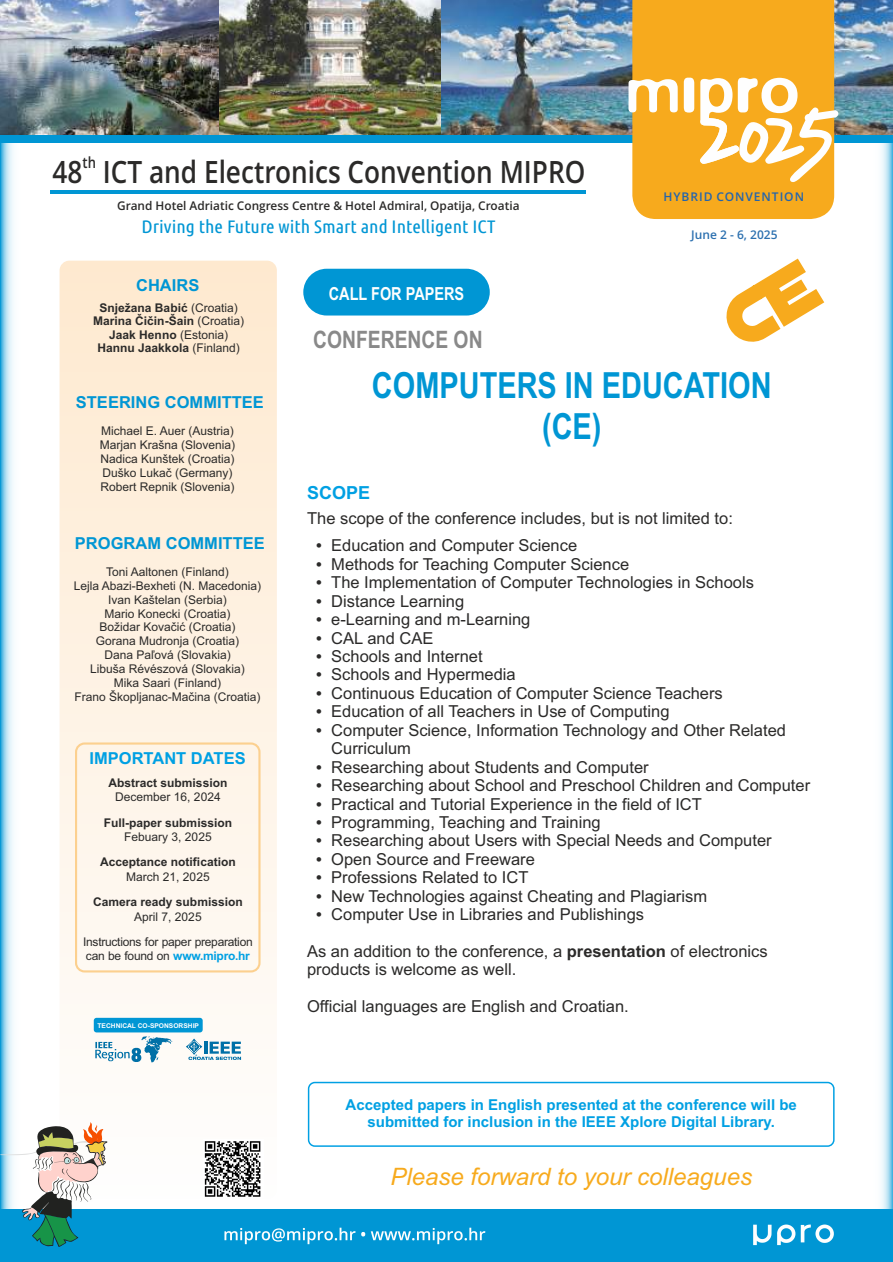
<style>
.page{position:relative;width:893px;height:1262px;background:#fff}
.page>*{position:absolute;margin:0;border:0;box-sizing:border-box;transform-origin:0 0}
.t1{font:700 36px/41.1px "Arial Narrow";color:#0096d4;text-align:center}
.t2{font:600 30.75px "Open Sans";color:#2b2a29;scale:.85 1}
.t3{font:italic 24px "Arial";color:#f7aa1d}
.t4{font:700 24px "Arial Narrow";color:#898989}
.t5{font:18px "Ubuntu Condensed";color:#0096d4;scale:1.09 1}
.t6{font:700 18px "Arial Narrow";color:#fefefe}
.t7{font:700 18px "Arial";color:#00a0e3}
.t8{font:16.5px/18.5px "Arial";color:#2b2a29}
.t9{font:700 16.5px "Arial";color:#0096d4}
.t10{font:700 16.5px "Arial";color:#00a0e3}
.t11{font:600 15.3px "Open Sans";color:#2b2a29;scale:.85 1}
.t12{font:700 15px/16.8px "Arial";color:#00a0e3;text-align:center}
.t13{font:12px/14px "Arial";color:#2b2a29}
.t14{font:700 12px/13.4px "Arial";color:#2b2a29;text-align:center}
.t15{font:12px/25.5px "Arial";letter-spacing:-.02em;color:#2b2a29;text-align:center}
.t16{font:600 12px "Open Sans";color:#2b2a29}
.t17{font:600 12px "Open Sans";letter-spacing:.08em;color:#2364ad}
.t18{font:600 12px "Open Sans";color:#2d71b0}
.t19{font:700 6.6px "Arial";color:#fff}
.s1{font-weight:400}
.s2{font-weight:700;color:#00a0e3}
.s3{font-weight:700}
</style>
<div class="page">
<svg style="left:881px;top:143px;width:12px;height:1066px"></svg>
<svg style="left:0;top:143px;width:14px;height:979px;background:#a8dbf0"></svg>
<div style="left:0;top:1209px;width:893px;height:53px;background:#0096d4"></div>
<svg style="left:753px;top:1224px;width:18px;height:21px"></svg>
<svg style="left:777px;top:1224px;width:56px;height:21px"></svg>
<svg style="left:726px;top:259px;width:98px;height:83px"></svg>
<div style="left:60px;top:261px;width:217px;height:937px;background:linear-gradient(to bottom,#fee9cf,#fefefd);border-radius:10px"></div>
<svg style="left:224px;top:1227px;width:261px;height:17px"></svg>
<svg style="left:0;top:1122px;width:107px;height:125px"></svg>
<div style="left:303px;top:269px;width:187px;height:46px;background:#0096d4;border-radius:23px"></div>
<div style="left:205px;top:1139px;width:59px;height:58px;background:#fff"></div>
<div style="left:308px;top:1081px;width:526px;height:65px;border:1px solid #00a0e3;border-radius:6px"></div>
<svg style="left:95px;top:1036px;width:77px;height:26px"></svg>
<svg style="left:186px;top:1038px;width:55px;height:22px"></svg>
<div style="left:94px;top:1017px;width:109px;height:15px;background:#0096d4;border-radius:3px"></div>
<div style="left:75px;top:742px;width:185px;height:230px;border:2px solid #fcd08f;border-radius:9px"></div>
<div style="left:0;top:98px;width:893px;height:45px;background:#0096d4"></div>
<img style="left:838px;top:0;width:55px;height:134px">
<img style="left:219px;top:0;width:409px;height:134px">
<img style="left:0;top:0;width:219px;height:134px">
<hr style="left:50px;top:190px;width:535px;height:4px;background:#0096d4">
<svg style="left:628px;top:0;width:210px;height:219px;background:#f5b643"></svg>
<svg style="left:203px;top:1139px;width:59px;height:59px"></svg>
<svg style="left:205px;top:1141px;width:55px;height:55px"></svg>
<p class="t11" style="left:82px;top:156px;width:17px">th</p>
<h2 class="t2" style="left:53px;top:160px;width:628px">48 ICT and Electronics Convention MIPRO</h2>
<p class="t16" style="left:117px;top:200px;width:404px">Grand Hotel Adriatic Congress Centre &amp; Hotel Admiral, Opatija, Croatia</p>
<p class="t5" style="left:141px;top:219px;width:326px">Driving the Future with Smart and Intelligent ICT</p>
<p class="t9" style="left:136px;top:279px;width:65px">CHAIRS</p>
<p class="t14" style="left:93px;top:302px;width:152px">Snježana Babić <span class="s1">(Croatia)<br></span>Marina Čičin-Šain <span class="s1">(Croatia)<br></span>Jaak Henno <span class="s1">(Estonia)<br></span>Hannu Jaakkola <span class="s1">(Finland)</span></p>
<p class="t6" style="left:329px;top:286px;width:137px">CALL FOR PAPERS</p>
<h3 class="t4" style="left:313px;top:331px;width:171px">CONFERENCE ON</h3>
<p class="t17" style="left:663px;top:192px;width:142px">HYBRID CONVENTION</p>
<p class="t18" style="left:691px;top:230px;width:88px">June 2 - 6, 2025</p>
<p class="t9" style="left:76px;top:396px;width:189px">STEERING COMMITTEE</p>
<p class="t13" style="left:100px;top:425px;width:137px">Michael E. Auer (Austria)<br>Marjan Krašna (Slovenia)<br>Nadica Kunštek (Croatia)<br>Duško Lukač (Germany)<br>Robert Repnik (Slovenia)</p>
<p class="t9" style="left:75px;top:537px;width:191px">PROGRAM COMMITTEE</p>
<p class="t13" style="left:74px;top:566px;width:189px;text-align:center">Toni Aaltonen (Finland)<br>Lejla Abazi-Bexheti (N. Macedonia)<br>Ivan Kaštelan (Serbia)<br>Mario Konecki (Croatia)<br>Božidar Kovačić (Croatia)<br>Gorana Mudronja (Croatia)<br>Dana Paľová (Slovakia)<br>Libuša Révészová (Slovakia)<br>Mika Saari (Finland)<br>Frano Škopljanac-Mačina (Croatia)</p>
<p class="t10" style="left:89px;top:752px;width:158px">IMPORTANT DATES</p>
<p class="t14" style="left:109px;top:777px;width:120px">Abstract submission</p>
<p class="t13" style="left:115px;top:791px;width:107px">December 16, 2024</p>
<p class="t14" style="left:104px;top:816px;width:130px">Full-paper submission</p>
<p class="t13" style="left:124px;top:831px;width:89px">Febuary 3, 2025</p>
<p class="t14" style="left:100px;top:856px;width:137px">Acceptance notification</p>
<p class="t13" style="left:126px;top:870px;width:85px">March 21, 2025</p>
<p class="t14" style="left:93px;top:896px;width:151px">Camera ready submission</p>
<p class="t15" style="left:83px;top:904px;width:171px">April 7, 2025<br>Instructions for paper preparation</p>
<p class="t15" style="left:86px;top:943px;width:165px">can be found on <span class="s2">www.mipro.hr</span></p>
<p class="t19" style="left:97px;top:1023px;width:103px">TECHNICAL CO-SPONSORSHIP</p>
<h1 class="t1" style="left:372px;top:368px;width:401px">COMPUTERS IN EDUCATION (CE)</h1>
<p class="t7" style="left:307px;top:486px;width:65px">SCOPE</p>
<p class="t8" style="left:331px;top:506px;width:403px;line-height:27px;text-indent:-24px">The scope of the conference includes, but is not limited to:<br>Education and Computer Science</p>
<p class="t8" style="left:331px;top:556px;width:480px">Methods for Teaching Computer Science<br>The Implementation of Computer Technologies in Schools Distance Learning<br>e-Learning and m-Learning<br>CAL and CAE<br>Schools and Internet<br>Schools and Hypermedia<br>Continuous Education of Computer Science Teachers<br>Education of all Teachers in Use of Computing<br>Computer Science, Information Technology and Other Related Curriculum<br>Researching about Students and Computer<br>Researching about School and Preschool Children and Computer Practical and Tutorial Experience in the field of ICT<br>Programming, Teaching and Training<br>Researching about Users with Special Needs and Computer Open Source and Freeware<br>Professions Related to ICT<br>New Technologies against Cheating and Plagiarism<br>Computer Use in Libraries and Publishings</p>
<p class="t8" style="left:307px;top:943px;width:462px">As an addition to the conference, a <span class="s3">presentation</span> of electronics products is welcome as well.</p>
<p class="t8" style="left:307px;top:998px;width:323px">Official languages are English and Croatian.</p>
<p class="t12" style="left:345px;top:1098px;width:452px">Accepted papers in English presented at the conference will be submitted for inclusion in the IEEE Xplore Digital Library.</p>
<h3 class="t3" style="left:390px;top:1167px;width:363px">Please forward to your colleagues</h3>
</div>
